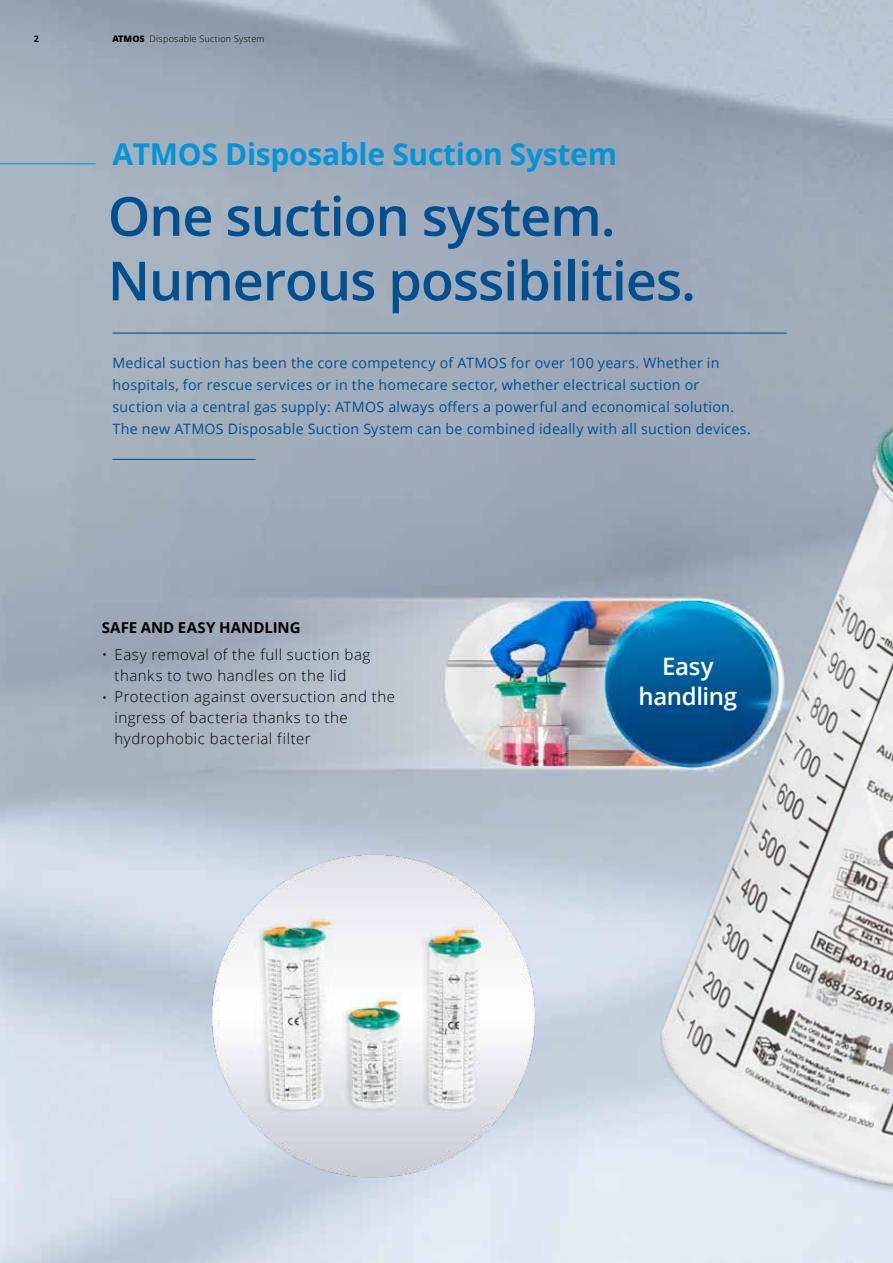
<style>
.page{position:relative;width:893px;height:1263px;background:#fff}
.page>*{position:absolute;margin:0;border:0;box-sizing:border-box;transform-origin:0 0}
.t1{font:600 54px/64.5px "Open Sans";letter-spacing:-.02em;color:#005091}
.t2{font:700 30px "Open Sans";letter-spacing:-.01em;color:#0095db}
.t3{font:600 24px/30px "Open Sans";letter-spacing:-.015em;color:#fff;text-align:center}
.t4{font:300 15px/21px "Open Sans";letter-spacing:.035em;color:#000}
.t5{font:700 15px "Open Sans";letter-spacing:.01em;color:#000}
.t6{font:14.25px/21.8px "Open Sans";letter-spacing:.02em;color:#005091}
.t7{font:300 9px "Open Sans";letter-spacing:.03em;color:#000}
.t8{font:700 9px "Open Sans";color:#000}
.s1{font-weight:800}
</style>
<div class="page">
<img style="left:0;top:0;width:893px;height:1263px">
<img style="left:502px;top:233px;width:391px;height:1030px">
<img style="left:197px;top:838px;width:349px;height:354px">
<hr style="left:0;top:163px;width:96px;height:1px;background:#0095db">
<hr style="left:112px;top:333px;width:675px;height:1px;background:#005091">
<hr style="left:112px;top:459px;width:144px;height:1px;background:#005091">
<p class="t8" style="left:34px;top:33px;width:7px">2</p>
<p class="t7" style="left:112px;top:33px;width:154px"><span class="s1">ATMOS</span> Disposable Suction System</p>
<h2 class="t2" style="left:112px;top:133px;width:506px">ATMOS Disposable Suction System</h2>
<h1 class="t1" style="left:108px;top:183px;width:590px">One suction system.<br>Numerous possibilities.</h1>
<p class="t6" style="left:112px;top:352px;width:640px">Medical suction has been the core competency of ATMOS for over 100 years. Whether in hospitals, for rescue services or in the homecare sector, whether electrical suction or suction via a central gas supply: ATMOS always offers a powerful and economical solution.<br>The new ATMOS Disposable Suction System can be combined ideally with all suction devices.</p>
<p class="t5" style="left:102px;top:617px;width:200px">SAFE AND EASY HANDLING</p>
<p class="t4" style="left:115px;top:643px;width:282px">Easy removal of the full suction bag thanks to two handles on the lid Protection against oversuction and the ingress of bacteria thanks to the hydrophobic bacterial filter</p>
<p class="t4" style="left:102px;top:644px;width:7px">•</p>
<p class="t4" style="left:102px;top:686px;width:7px">•</p>
<h3 class="t3" style="left:638px;top:651px;width:100px">Easy handling</h3>
</div>
